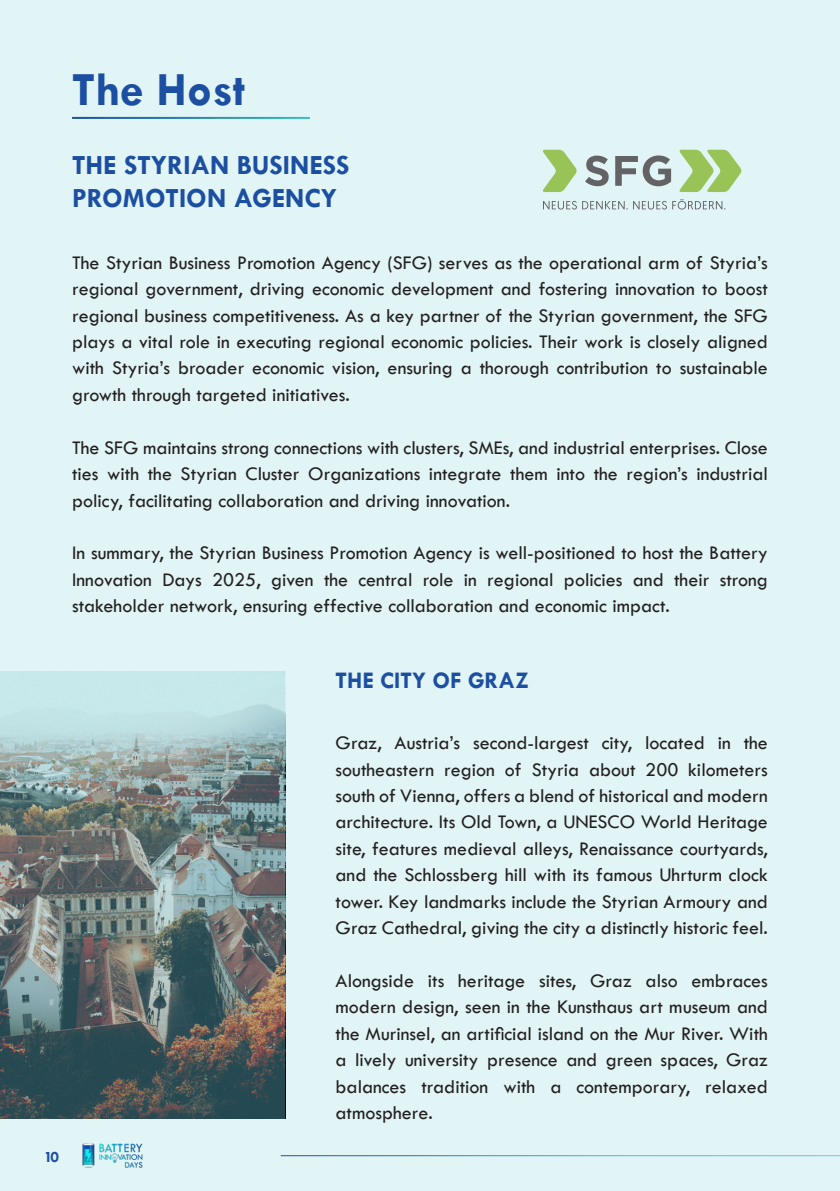
<style>
.page{position:relative;width:840px;height:1191px;background:#fff}
.page>*{position:absolute;margin:0;border:0;box-sizing:border-box;transform-origin:0 0}
.t1{font:700 48px "Tw Cen";color:#1c4fa2}
.t2{font:700 28px "Tw Cen";color:#1c4fa2}
.t3{font:700 24px "Tw Cen";color:#1c4fa2}
.t4{font:20px/26.4px "Tw Cen";color:#231f20;text-align:justify}
.t5{font:700 16px "Tw Cen";color:#1a50a1}
</style>
<div class="page">
<div style="left:0;top:0;width:839px;height:1191px;background:#e1f4f6"></div>
<hr style="left:280px;top:1155px;width:557px;height:1px;background:#fff">
<img style="left:82px;top:1143px;width:61px;height:25px">
<hr style="left:72px;top:117px;width:238px;height:2px;background:#fff">
<svg style="left:543px;top:199px;width:182px;height:10px"></svg>
<svg style="left:542px;top:150px;width:35px;height:42px"></svg>
<svg style="left:679px;top:150px;width:63px;height:42px"></svg>
<svg style="left:585px;top:155px;width:85px;height:31px"></svg>
<img style="left:0;top:671px;width:284px;height:448px">
<p class="t1" style="left:72px;top:61px;width:175px">The Host</p>
<p class="t2" style="left:72px;top:148px;width:279px">THE STYRIAN BUSINESS</p>
<p class="t2" style="left:72px;top:182px;width:266px">PROMOTION AGENCY</p>
<p class="t4" style="left:72px;top:249px;width:697px">The Styrian Business Promotion Agency (SFG) serves as the operational arm of Styria’s regional government, driving economic development and fostering innovation to boost regional business competitiveness. As a key partner of the Styrian government, the SFG plays a vital role in executing regional economic policies. Their work is closely aligned with Styria’s broader economic vision, ensuring a thorough contribution to sustainable growth through targeted initiatives.</p>
<p class="t4" style="left:72px;top:434px;width:697px">The SFG maintains strong connections with clusters, SMEs, and industrial enterprises. Close ties with the Styrian Cluster Organizations integrate them into the region’s industrial policy, facilitating collaboration and driving innovation.</p>
<p class="t4" style="left:72px;top:540px;width:697px">In summary, the Styrian Business Promotion Agency is well-positioned to host the Battery Innovation Days 2025, given the central role in regional policies and their strong stakeholder network, ensuring effective collaboration and economic impact.</p>
<p class="t5" style="left:44px;top:1147px;width:16px">10</p>
<p class="t3" style="left:335px;top:665px;width:195px">THE CITY OF GRAZ</p>
<p class="t4" style="left:335px;top:729px;width:433px">Graz, Austria’s second-largest city, located in the southeastern region of Styria about 200 kilometers south of Vienna, offers a blend of historical and modern architecture. Its Old Town, a UNESCO World Heritage site, features medieval alleys, Renaissance courtyards, and the Schlossberg hill with its famous Uhrturm clock tower. Key landmarks include the Styrian Armoury and Graz Cathedral, giving the city a distinctly historic feel.</p>
<p class="t4" style="left:335px;top:967px;width:433px">Alongside its heritage sites, Graz also embraces modern design, seen in the Kunsthaus art museum and the Murinsel, an artificial island on the Mur River. With a lively university presence and green spaces, Graz balances tradition with a contemporary, relaxed atmosphere.</p>
</div>
